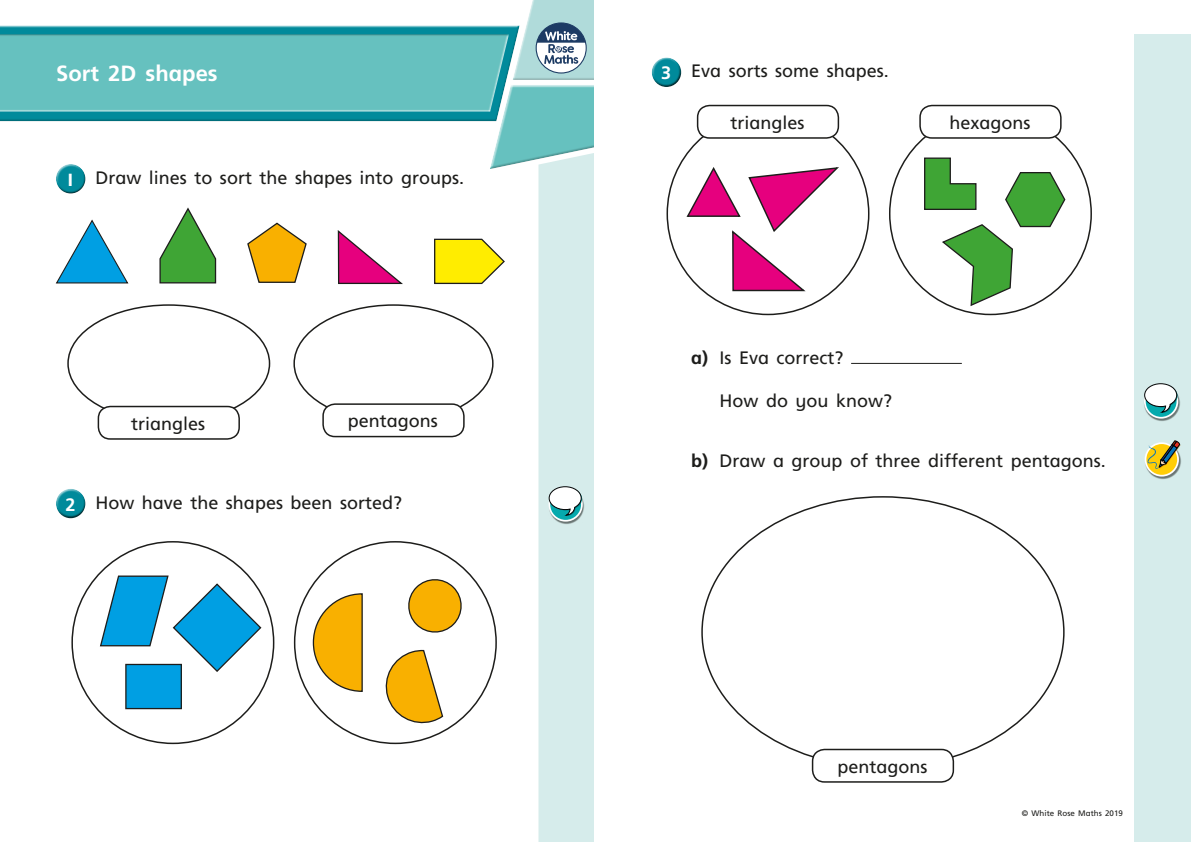
<style>
.page{position:relative;width:1191px;height:842px;background:#fff}
.page>*{position:absolute;margin:0;border:0;box-sizing:border-box;transform-origin:0 0}
.t1{font:700 22px "Frutiger Inf";color:#fff}
.t2{font:18px "Frutiger Inf";color:#1d1d1b}
.t3{font:8px "Frutiger Inf";color:#1d1d1b}
.s1{font-weight:700;color:#fff}
.s2{font-family:"Gill Infant";font-weight:700;color:#fff}
.s3{font-weight:700}
</style>
<div class="page">
<div style="left:56px;top:169px;width:31px;height:25px;background:#1d1d1b;opacity:.75"></div>
<svg style="left:337px;top:230px;width:66px;height:55px"></svg>
<svg style="left:159px;top:207px;width:58px;height:77px"></svg>
<svg style="left:55px;top:219px;width:74px;height:65px"></svg>
<svg style="left:247px;top:222px;width:60px;height:61px"></svg>
<svg style="left:434px;top:238px;width:71px;height:47px"></svg>
<div style="left:98px;top:406px;width:142px;height:34px;border:2px solid #1d1d1b;border-radius:12px"></div>
<div style="left:322px;top:403px;width:142px;height:34px;border:2px solid #1d1d1b;border-radius:12px"></div>
<div style="left:56px;top:488px;width:30px;height:24px;background:#fff;opacity:.75"></div>
<div style="left:56px;top:493px;width:31px;height:26px;background:#1d1d1b;opacity:.75"></div>
<div style="left:126px;top:664px;width:55px;height:44px;background:#009fe3"></div>
<div style="left:125px;top:664px;width:57px;height:45px;border:1px solid #1d1d1b"></div>
<svg style="left:385px;top:649px;width:59px;height:75px"></svg>
<svg style="left:408px;top:579px;width:54px;height:54px"></svg>
<svg style="left:100px;top:575px;width:162px;height:98px"></svg>
<svg style="left:312px;top:593px;width:51px;height:99px"></svg>
<svg style="left:0;top:0;width:594px;height:169px"></svg>
<div style="left:538px;top:144px;width:56px;height:698px;background:#d6eceb"></div>
<div style="left:1134px;top:34px;width:57px;height:808px;background:#d6eceb"></div>
<div style="left:651px;top:57px;width:30px;height:23px;background:#fff;opacity:.75"></div>
<div style="left:651px;top:62px;width:31px;height:26px;background:#1d1d1b;opacity:.75"></div>
<svg style="left:685px;top:167px;width:154px;height:125px"></svg>
<svg style="left:923px;top:157px;width:143px;height:150px"></svg>
<div style="left:697px;top:105px;width:142px;height:34px;border:2px solid #1d1d1b;border-radius:12px"></div>
<div style="left:919px;top:105px;width:142px;height:34px;border:2px solid #1d1d1b;border-radius:12px"></div>
<hr style="left:851px;top:363px;width:110px;height:1px;background:#1d1d1b">
<div style="left:812px;top:749px;width:142px;height:34px;border:2px solid #1d1d1b;border-radius:12px"></div>
<img style="left:1155px;top:444px;width:26px;height:35px">
<svg style="left:1144px;top:441px;width:36px;height:36px"></svg>
<img style="left:548px;top:488px;width:37px;height:37px">
<svg style="left:549px;top:488px;width:33px;height:33px"></svg>
<div style="left:548px;top:487px;width:35px;height:35px;border:2px solid #fff;border-radius:50%"></div>
<svg style="left:549px;top:486px;width:33px;height:30px"></svg>
<img style="left:1147px;top:393px;width:33px;height:28px">
<svg style="left:1144px;top:385px;width:33px;height:33px"></svg>
<div style="left:1144px;top:384px;width:34px;height:35px;border:2px solid #fff;border-radius:50%"></div>
<svg style="left:1144px;top:383px;width:33px;height:30px"></svg>
<p class="t1" style="left:56px;top:61px;width:163px">Sort 2D shapes</p>
<p class="t2" style="left:661px;top:61px;width:229px"><span class="s1">3</span> Eva sorts some shapes.</p>
<p class="t2" style="left:730px;top:112px;width:76px">triangles</p>
<p class="t2" style="left:949px;top:112px;width:82px">hexagons</p>
<p class="t2" style="left:65px;top:167px;width:400px"><span class="s2">1</span> Draw lines to sort the shapes into groups.</p>
<p class="t2" style="left:131px;top:413px;width:76px">triangles</p>
<p class="t2" style="left:348px;top:410px;width:92px">pentagons</p>
<p class="t2" style="left:65px;top:492px;width:338px"><span class="s1">2</span> How have the shapes been sorted?</p>
<p class="t2" style="left:691px;top:347px;width:154px"><span class="s3">a)</span> Is Eva correct?</p>
<p class="t2" style="left:719px;top:390px;width:174px">How do you know?</p>
<p class="t2" style="left:691px;top:450px;width:416px"><span class="s3">b)</span> Draw a group of three different pentagons.</p>
<p class="t2" style="left:837px;top:756px;width:91px">pentagons</p>
<p class="t3" style="left:1021px;top:809px;width:103px">© White Rose Maths 2019</p>
</div>
